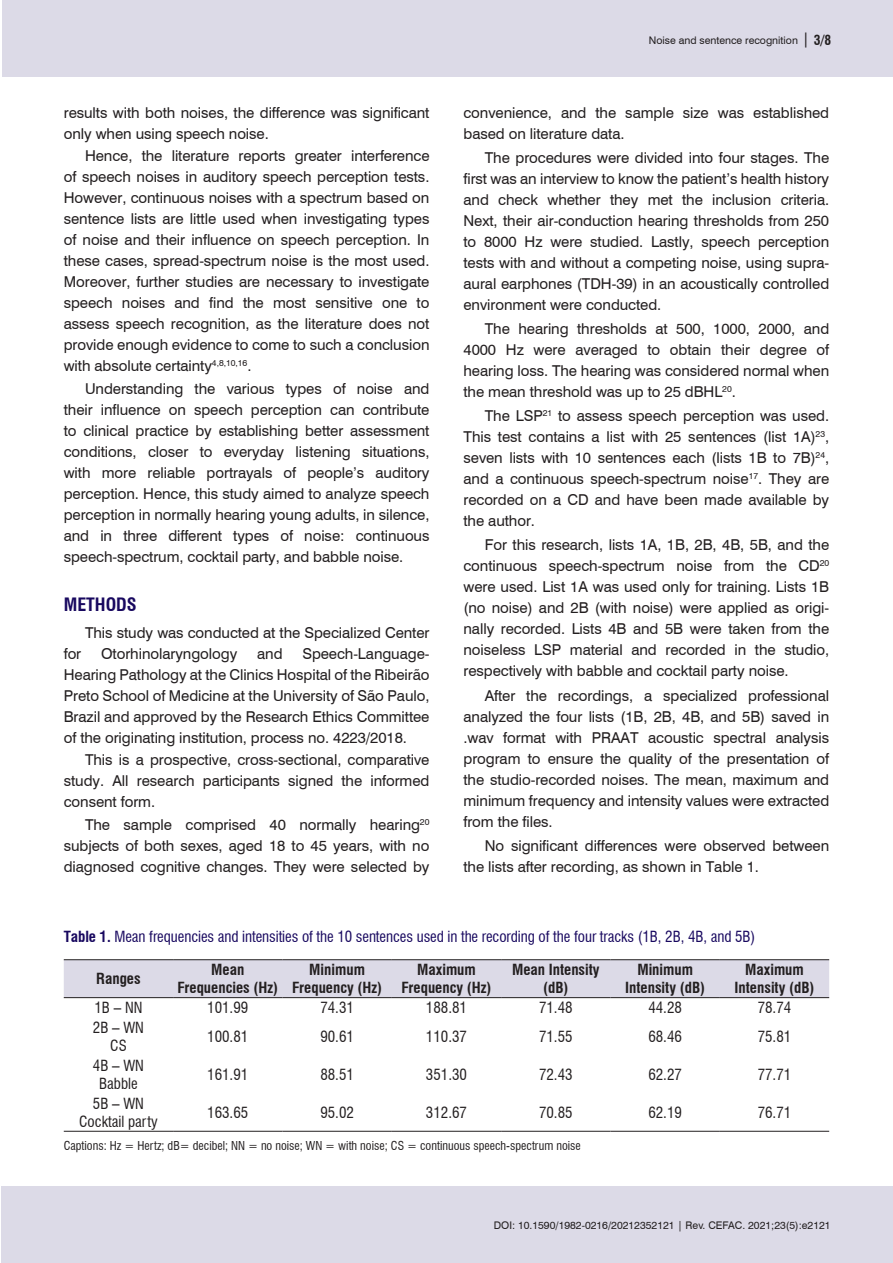
<style>
.page{position:relative;width:893px;height:1263px;background:#fff}
.page>*{position:absolute;margin:0;border:0;box-sizing:border-box;transform-origin:0 0}
.Nivel_1{font:700 condensed 18px "Swiss 721 BT";color:#18085f}
.Corpo_do_texto_INGL{font:15px/21px "Swiss 721 BT";letter-spacing:-.005em;color:#231f20;text-align:justify}
.Texto_tabelas{font:condensed 15px/18px "Swiss 721 BT";color:#231f20;text-align:center}
.Texto_tabelas-2{font:700 condensed 15px/18px "Swiss 721 BT";color:#231f20;text-align:center}
.Titulo_tabelas_e_gr{font:condensed 15px "Swiss 721 BT";letter-spacing:-.005em;color:#18085f}
.Legendas{font:condensed 12px "Swiss 721 BT";color:#231f20}
.t1{font:10.5px "Swiss 721 BT";color:#231f20}
.s1{font-size:15px}
.s2{font-weight:700;font-stretch:condensed;font-size:13.5px}
.s3{font-weight:700}
</style>
<div class="page">
<div style="left:1px;top:1186px;width:892px;height:77px;background:#dcdae7"></div>
<div style="left:2px;top:0;width:891px;height:77px;background:#dcdae7"></div>
<div style="left:64px;top:960px;width:765px;height:37px;background:#dcdae7"></div>
<hr style="left:64px;top:997px;width:109px;height:1px;background:#231f20">
<hr style="left:173px;top:997px;width:109px;height:1px;background:#231f20">
<hr style="left:282px;top:997px;width:110px;height:1px;background:#231f20">
<hr style="left:392px;top:997px;width:109px;height:1px;background:#231f20">
<hr style="left:501px;top:997px;width:109px;height:1px;background:#231f20">
<hr style="left:610px;top:997px;width:110px;height:1px;background:#231f20">
<hr style="left:720px;top:997px;width:109px;height:1px;background:#231f20">
<hr style="left:64px;top:959px;width:109px;height:1px;background:#231f20">
<hr style="left:173px;top:959px;width:109px;height:1px;background:#231f20">
<hr style="left:282px;top:959px;width:110px;height:1px;background:#231f20">
<hr style="left:392px;top:959px;width:109px;height:1px;background:#231f20">
<hr style="left:501px;top:959px;width:109px;height:1px;background:#231f20">
<hr style="left:610px;top:959px;width:110px;height:1px;background:#231f20">
<hr style="left:720px;top:959px;width:109px;height:1px;background:#231f20">
<hr style="left:64px;top:1131px;width:109px;height:1px;background:#231f20">
<hr style="left:173px;top:1131px;width:109px;height:1px;background:#231f20">
<hr style="left:282px;top:1131px;width:110px;height:1px;background:#231f20">
<hr style="left:392px;top:1131px;width:109px;height:1px;background:#231f20">
<hr style="left:501px;top:1131px;width:109px;height:1px;background:#231f20">
<hr style="left:610px;top:1131px;width:110px;height:1px;background:#231f20">
<hr style="left:720px;top:1131px;width:109px;height:1px;background:#231f20">
<p class="Corpo_do_texto_INGL" style="left:64px;top:102px;width:367px">results with both noises, the difference was significant only when using speech noise.</p>
<p class="Corpo_do_texto_INGL" style="left:64px;top:145px;width:367px;text-indent:21px">Hence, the literature reports greater interference of speech noises in auditory speech perception tests.<br>However, continuous noises with a spectrum based on sentence lists are little used when investigating types of noise and their influence on speech perception. In these cases, spread-spectrum noise is the most used.<br>Moreover, further studies are necessary to investigate speech noises and find the most sensitive one to assess speech recognition, as the literature does not provide enough evidence to come to such a conclusion with absolute certainty<sup>4,8,10,16</sup>.</p>
<p class="Corpo_do_texto_INGL" style="left:64px;top:378px;width:367px;text-indent:21px">Understanding the various types of noise and their influence on speech perception can contribute to clinical practice by establishing better assessment conditions, closer to everyday listening situations, with more reliable portrayals of people’s auditory perception. Hence, this study aimed to analyze speech perception in normally hearing young adults, in silence, and in three different types of noise: continuous speech-spectrum, cocktail party, and babble noise.</p>
<p class="Nivel_1" style="left:64px;top:593px;width:74px">METHODS</p>
<p class="Corpo_do_texto_INGL" style="left:85px;top:622px;width:346px">This study was conducted at the Specialized Center</p>
<p class="Corpo_do_texto_INGL" style="left:64px;top:643px;width:19px">for</p>
<p class="Corpo_do_texto_INGL" style="left:101px;top:643px;width:138px">Otorhinolaryngology</p>
<p class="Corpo_do_texto_INGL" style="left:257px;top:643px;width:27px">and</p>
<p class="Corpo_do_texto_INGL" style="left:64px;top:643px;width:367px;text-indent:239px">Speech-Language-Hearing Pathology at the Clinics Hospital of the Ribeirão Preto School of Medicine at the University of São Paulo, Brazil and approved by the Research Ethics Committee of the originating institution, process no. 4223/2018.</p>
<p class="Corpo_do_texto_INGL" style="left:64px;top:749px;width:367px;text-indent:21px">This is a prospective, cross-sectional, comparative study. All research participants signed the informed consent form.</p>
<p class="Corpo_do_texto_INGL" style="left:64px;top:814px;width:367px;text-indent:21px">The sample comprised 40 normally hearing<sup>20 </sup>subjects of both sexes, aged 18 to 45 years, with no diagnosed cognitive changes. They were selected by</p>
<p class="t1" style="left:649px;top:34px;width:184px">Noise and sentence recognition <span class="s1">|</span> <span class="s2">3/8</span></p>
<p class="Corpo_do_texto_INGL" style="left:463px;top:102px;width:367px">convenience, and the sample size was established based on literature data.</p>
<p class="Corpo_do_texto_INGL" style="left:463px;top:147px;width:367px;text-indent:21px">The procedures were divided into four stages. The first was an interview to know the patient’s health history and check whether they met the inclusion criteria.<br>Next, their air-conduction hearing thresholds from 250 to 8000 Hz were studied. Lastly, speech perception tests with and without a competing noise, using supra&shy;aural earphones (TDH-39) in an acoustically controlled environment were conducted.</p>
<p class="Corpo_do_texto_INGL" style="left:463px;top:318px;width:367px;text-indent:21px">The hearing thresholds at 500, 1000, 2000, and 4000 Hz were averaged to obtain their degree of hearing loss. The hearing was considered normal when the mean threshold was up to 25 dBHL<sup>20</sup>.</p>
<p class="Corpo_do_texto_INGL" style="left:463px;top:405px;width:367px;text-indent:21px">The LSP<sup>21</sup> to assess speech perception was used.<br>This test contains a list with 25 sentences (list 1A)<sup>23</sup>, seven lists with 10 sentences each (lists 1B to 7B)<sup>24</sup>, and a continuous speech-spectrum noise<sup>17</sup>. They are recorded on a CD and have been made available by the author.</p>
<p class="Corpo_do_texto_INGL" style="left:463px;top:534px;width:367px;text-indent:21px">For this research, lists 1A, 1B, 2B, 4B, 5B, and the continuous speech-spectrum noise from the CD<sup>20 </sup>were used. List 1A was used only for training. Lists 1B (no noise) and 2B (with noise) were applied as origi&shy;nally recorded. Lists 4B and 5B were taken from the noiseless LSP material and recorded in the studio, respectively with babble and cocktail party noise.</p>
<p class="Corpo_do_texto_INGL" style="left:463px;top:685px;width:367px;text-indent:21px">After the recordings, a specialized professional analyzed the four lists (1B, 2B, 4B, and 5B) saved in .wav format with PRAAT acoustic spectral analysis program to ensure the quality of the presentation of the studio-recorded noises. The mean, maximum and minimum frequency and intensity values were extracted from the files.</p>
<p class="Corpo_do_texto_INGL" style="left:463px;top:835px;width:367px;text-indent:21px">No significant differences were observed between the lists after recording, as shown in Table 1.</p>
<p class="Titulo_tabelas_e_gr" style="left:64px;top:928px;width:693px"><span class="s3">Table 1.</span> Mean frequencies and intensities of the 10 sentences used in the recording of the four tracks (1B, 2B, 4B, and 5B)</p>
<p class="Texto_tabelas-2" style="left:96px;top:970px;width:46px">Ranges</p>
<p class="Texto_tabelas-2" style="left:177px;top:961px;width:102px">Mean<br>Frequencies (Hz)</p>
<p class="Texto_tabelas-2" style="left:292px;top:961px;width:92px">Minimum<br>Frequency (Hz)</p>
<p class="Texto_tabelas-2" style="left:401px;top:961px;width:92px">Maximum<br>Frequency (Hz)</p>
<p class="Texto_tabelas-2" style="left:512px;top:961px;width:89px">Mean Intensity (dB)</p>
<p class="Texto_tabelas-2" style="left:625px;top:961px;width:81px">Minimum<br>Intensity (dB)</p>
<p class="Texto_tabelas-2" style="left:735px;top:961px;width:81px">Maximum<br>Intensity (dB)</p>
<p class="Texto_tabelas" style="left:94px;top:999px;width:49px">1B – NN</p>
<p class="Texto_tabelas" style="left:207px;top:999px;width:43px">101.99</p>
<p class="Texto_tabelas" style="left:320px;top:999px;width:35px">74.31</p>
<p class="Texto_tabelas" style="left:426px;top:999px;width:43px">188.81</p>
<p class="Texto_tabelas" style="left:539px;top:999px;width:35px">71.48</p>
<p class="Texto_tabelas" style="left:648px;top:999px;width:35px">44.28</p>
<p class="Texto_tabelas" style="left:758px;top:999px;width:35px">78.74</p>
<p class="Texto_tabelas" style="left:93px;top:1019px;width:53px">2B – WN<br>CS</p>
<p class="Texto_tabelas" style="left:207px;top:1028px;width:43px">100.81</p>
<p class="Texto_tabelas" style="left:320px;top:1028px;width:35px">90.61</p>
<p class="Texto_tabelas" style="left:426px;top:1028px;width:43px">110.37</p>
<p class="Texto_tabelas" style="left:539px;top:1028px;width:35px">71.55</p>
<p class="Texto_tabelas" style="left:648px;top:1028px;width:35px">68.46</p>
<p class="Texto_tabelas" style="left:758px;top:1028px;width:35px">75.81</p>
<p class="Texto_tabelas" style="left:93px;top:1057px;width:53px">4B – WN<br>Babble</p>
<p class="Texto_tabelas" style="left:207px;top:1066px;width:43px">161.91</p>
<p class="Texto_tabelas" style="left:320px;top:1066px;width:35px">88.51</p>
<p class="Texto_tabelas" style="left:426px;top:1066px;width:43px">351.30</p>
<p class="Texto_tabelas" style="left:539px;top:1066px;width:35px">72.43</p>
<p class="Texto_tabelas" style="left:648px;top:1066px;width:35px">62.27</p>
<p class="Texto_tabelas" style="left:758px;top:1066px;width:35px">77.71</p>
<p class="Texto_tabelas" style="left:79px;top:1094px;width:80px">5B – WN<br>Cocktail party</p>
<p class="Texto_tabelas" style="left:207px;top:1103px;width:43px">163.65</p>
<p class="Texto_tabelas" style="left:320px;top:1103px;width:35px">95.02</p>
<p class="Texto_tabelas" style="left:426px;top:1103px;width:43px">312.67</p>
<p class="Texto_tabelas" style="left:539px;top:1103px;width:35px">70.85</p>
<p class="Texto_tabelas" style="left:648px;top:1103px;width:35px">62.19</p>
<p class="Texto_tabelas" style="left:758px;top:1103px;width:35px">76.71</p>
<p class="Legendas" style="left:64px;top:1139px;width:519px">Captions: Hz = Hertz; dB= decibel; NN = no noise; WN = with noise; CS = continuous speech-spectrum noise</p>
<p class="t1" style="left:494px;top:1218px;width:338px">DOI: 10.1590/1982-0216/20212352121 | Rev. CEFAC. 2021;23(5):e2121</p>
</div>
